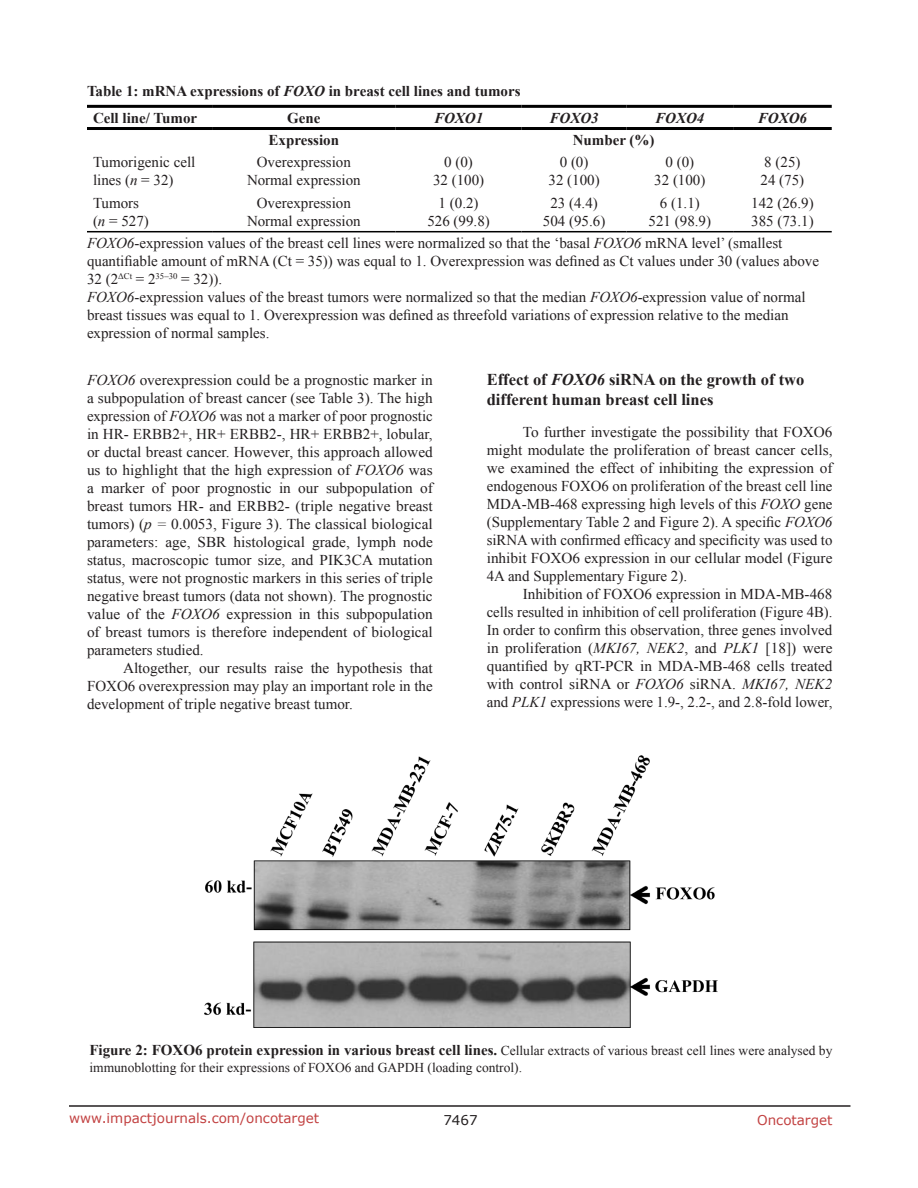
<style>
.page{position:relative;width:918px;height:1188px;background:#fff}
.page>*{position:absolute;margin:0;border:0;box-sizing:border-box;transform-origin:0 0}
.sub_heading_1{font:700 16.5px/19.8px "Times New Roman";color:#231f20}
.BodyText{font:15px/18px "Times New Roman";color:#231f20;text-align:justify}
.Tabletext{font:15px/18px "Times New Roman";color:#231f20}
.Figuretrx{font:700 15px "Times New Roman";color:#231f20}
.TableHeading{font:700 15px "Times New Roman";color:#231f20}
.Tabletext-2{font:700 15px "Times New Roman";color:#231f20}
.Tabletext-3{font:italic 700 15px "Times New Roman";color:#231f20}
.Figuretrx-2{font:13.5px "Times New Roman";color:#231f20}
.t1{font:13.5px "Verdana";color:#c24141}
.t2{font:13.5px "Verdana";color:#231f20}
.s1{font-style:italic}
.s2{font-weight:400;font-size:13.5px}
</style>
<div class="page">
<hr style="left:69px;top:1105px;width:781px;height:2px;background:#231f20">
<hr style="left:87px;top:105px;width:125px;height:3px;background:#000">
<hr style="left:212px;top:105px;width:184px;height:3px;background:#000">
<hr style="left:396px;top:105px;width:126px;height:3px;background:#000">
<hr style="left:522px;top:105px;width:105px;height:3px;background:#000">
<hr style="left:627px;top:105px;width:106px;height:3px;background:#000">
<hr style="left:733px;top:105px;width:99px;height:3px;background:#000">
<hr style="left:87px;top:127px;width:125px;height:3px;background:#000">
<hr style="left:212px;top:127px;width:184px;height:3px;background:#000">
<hr style="left:396px;top:127px;width:126px;height:3px;background:#000">
<hr style="left:522px;top:127px;width:105px;height:3px;background:#000">
<hr style="left:627px;top:127px;width:106px;height:3px;background:#000">
<hr style="left:733px;top:127px;width:99px;height:3px;background:#000">
<hr style="left:87px;top:231px;width:125px;height:1px;background:#000">
<hr style="left:212px;top:231px;width:184px;height:1px;background:#000">
<hr style="left:396px;top:231px;width:126px;height:1px;background:#000">
<hr style="left:522px;top:231px;width:105px;height:1px;background:#000">
<hr style="left:627px;top:231px;width:106px;height:1px;background:#000">
<hr style="left:733px;top:231px;width:99px;height:1px;background:#000">
<img style="left:204px;top:755px;width:514px;height:273px">
<p class="TableHeading" style="left:87px;top:80px;width:435px">Table 1: mRNA expressions of <span class="s1">FOXO</span> in breast cell lines and tumors</p>
<p class="Tabletext-2" style="left:93px;top:107px;width:106px">Cell line/ Tumor</p>
<p class="Tabletext-2" style="left:287px;top:107px;width:35px">Gene</p>
<p class="Tabletext-3" style="left:434px;top:107px;width:51px">FOXO1</p>
<p class="Tabletext-3" style="left:550px;top:107px;width:51px">FOXO3</p>
<p class="Tabletext-3" style="left:655px;top:107px;width:51px">FOXO4</p>
<p class="Tabletext-3" style="left:758px;top:107px;width:51px">FOXO6</p>
<p class="Tabletext-2" style="left:269px;top:129px;width:72px">Expression</p>
<p class="Tabletext-2" style="left:573px;top:129px;width:83px">Number (%)</p>
<p class="Tabletext" style="left:93px;top:153px;width:104px">Tumorigenic cell lines (<span class="s1">n</span> = 32)</p>
<p class="Tabletext" style="left:257px;top:153px;width:96px">Overexpression</p>
<p class="Tabletext" style="left:444px;top:153px;width:30px">0 (0)</p>
<p class="Tabletext" style="left:433px;top:171px;width:53px">32 (100)</p>
<p class="Tabletext" style="left:560px;top:153px;width:30px">0 (0)</p>
<p class="Tabletext" style="left:549px;top:171px;width:53px">32 (100)</p>
<p class="Tabletext" style="left:666px;top:153px;width:30px">0 (0)</p>
<p class="Tabletext" style="left:654px;top:171px;width:53px">32 (100)</p>
<p class="Tabletext" style="left:764px;top:153px;width:38px">8 (25)</p>
<p class="Tabletext" style="left:761px;top:171px;width:45px">24 (75)</p>
<p class="Tabletext" style="left:247px;top:171px;width:115px">Normal expression</p>
<p class="Tabletext" style="left:751px;top:193px;width:64px">142 (26.9)</p>
<p class="Tabletext" style="left:751px;top:211px;width:64px">385 (73.1)</p>
<p class="Tabletext" style="left:87px;top:234px;width:734px"><span class="s1">FOXO6</span>-expression values of the breast cell lines were normalized so that the ‘basal <span class="s1">FOXO6</span> mRNA level’ (smallest quantifiable amount of mRNA (Ct = 35)) was equal to 1. Overexpression was defined as Ct values under 30 (values above<br>32 (2<sup>ΔCt</sup> = 2<sup>35–30</sup> = 32)).</p>
<p class="Tabletext" style="left:87px;top:288px;width:720px"><span class="s1">FOXO6</span>-expression values of the breast tumors were normalized so that the median <span class="s1">FOXO6</span>-expression value of normal breast tissues was equal to 1. Overexpression was defined as threefold variations of expression relative to the median expression of normal samples.</p>
<p class="Tabletext" style="left:439px;top:193px;width:41px">1 (0.2)</p>
<p class="Tabletext" style="left:427px;top:211px;width:64px">526 (99.8)</p>
<p class="Tabletext" style="left:550px;top:193px;width:49px">23 (4.4)</p>
<p class="Tabletext" style="left:543px;top:211px;width:64px">504 (95.6)</p>
<p class="Tabletext" style="left:660px;top:193px;width:41px">6 (1.1)</p>
<p class="Tabletext" style="left:649px;top:211px;width:64px">521 (98.9)</p>
<p class="Tabletext" style="left:257px;top:193px;width:96px">Overexpression</p>
<p class="Tabletext" style="left:247px;top:211px;width:115px">Normal expression</p>
<p class="Tabletext" style="left:93px;top:193px;width:48px">Tumors</p>
<p class="Tabletext" style="left:93px;top:211px;width:57px">(<span class="s1">n</span> = 527)</p>
<p class="BodyText" style="left:87px;top:370px;width:347px"><span class="s1">FOXO6</span> overexpression could be a prognostic marker in a subpopulation of breast cancer (see Table 3). The high expression of <span class="s1">FOXO6</span> was not a marker of poor prognostic in HR- ERBB2+, HR+ ERBB2-, HR+ ERBB2+, lobular, or ductal breast cancer. However, this approach allowed us to highlight that the high expression of <span class="s1">FOXO6</span> was a marker of poor prognostic in our subpopulation of breast tumors HR- and ERBB2- (triple negative breast tumors) (<span class="s1">p =</span> 0.0053, Figure 3). The classical biological parameters: age, SBR histological grade, lymph node status, macroscopic tumor size, and PIK3CA mutation status, were not prognostic markers in this series of triple negative breast tumors (data not shown). The prognostic value of the <span class="s1">FOXO6</span> expression in this subpopulation of breast tumors is therefore independent of biological parameters studied.</p>
<p class="BodyText" style="left:87px;top:658px;width:347px;text-indent:36px">Altogether, our results raise the hypothesis that FOXO6 overexpression may play an important role in the development of triple negative breast tumor.</p>
<p class="sub_heading_1" style="left:487px;top:369px;width:319px">Effect of <span class="s1">FOXO6</span> siRNA on the growth of two different human breast cell lines</p>
<p class="BodyText" style="left:487px;top:422px;width:347px;text-indent:36px">To further investigate the possibility that FOXO6 might modulate the proliferation of breast cancer cells, we examined the effect of inhibiting the expression of endogenous FOXO6 on proliferation of the breast cell line MDA-MB-468 expressing high levels of this <span class="s1">FOXO</span> gene (Supplementary Table 2 and Figure 2). A specific <span class="s1">FOXO6 </span>siRNA with confirmed efficacy and specificity was used to inhibit FOXO6 expression in our cellular model (Figure 4A and Supplementary Figure 2).</p>
<p class="BodyText" style="left:487px;top:584px;width:347px;text-indent:36px">Inhibition of FOXO6 expression in MDA-MB-468 cells resulted in inhibition of cell proliferation (Figure 4B).<br>In order to confirm this observation, three genes involved in proliferation (<span class="s1">MKI67, NEK2</span>, and <span class="s1">PLK1</span> [18]) were quantified by qRT-PCR in MDA-MB-468 cells treated with control siRNA or <span class="s1">FOXO6</span> siRNA. <span class="s1">MKI67, NEK2 </span>and <span class="s1">PLK1</span> expressions were 1.9-, 2.2-, and 2.8-fold lower,</p>
<p class="Figuretrx" style="left:89px;top:1040px;width:745px">Figure 2: FOXO6 protein expression in various breast cell lines. <span class="s2">Cellular extracts of various breast cell lines were analysed by</span></p>
<p class="Figuretrx-2" style="left:89px;top:1058px;width:434px">immunoblotting for their expressions of FOXO6 and GAPDH (loading control).</p>
<p class="t1" style="left:69px;top:1109px;width:252px">www.impactjournals.com/oncotarget</p>
<p class="t2" style="left:443px;top:1111px;width:36px">7467</p>
<p class="t1" style="left:757px;top:1111px;width:77px">Oncotarget</p>
</div>
